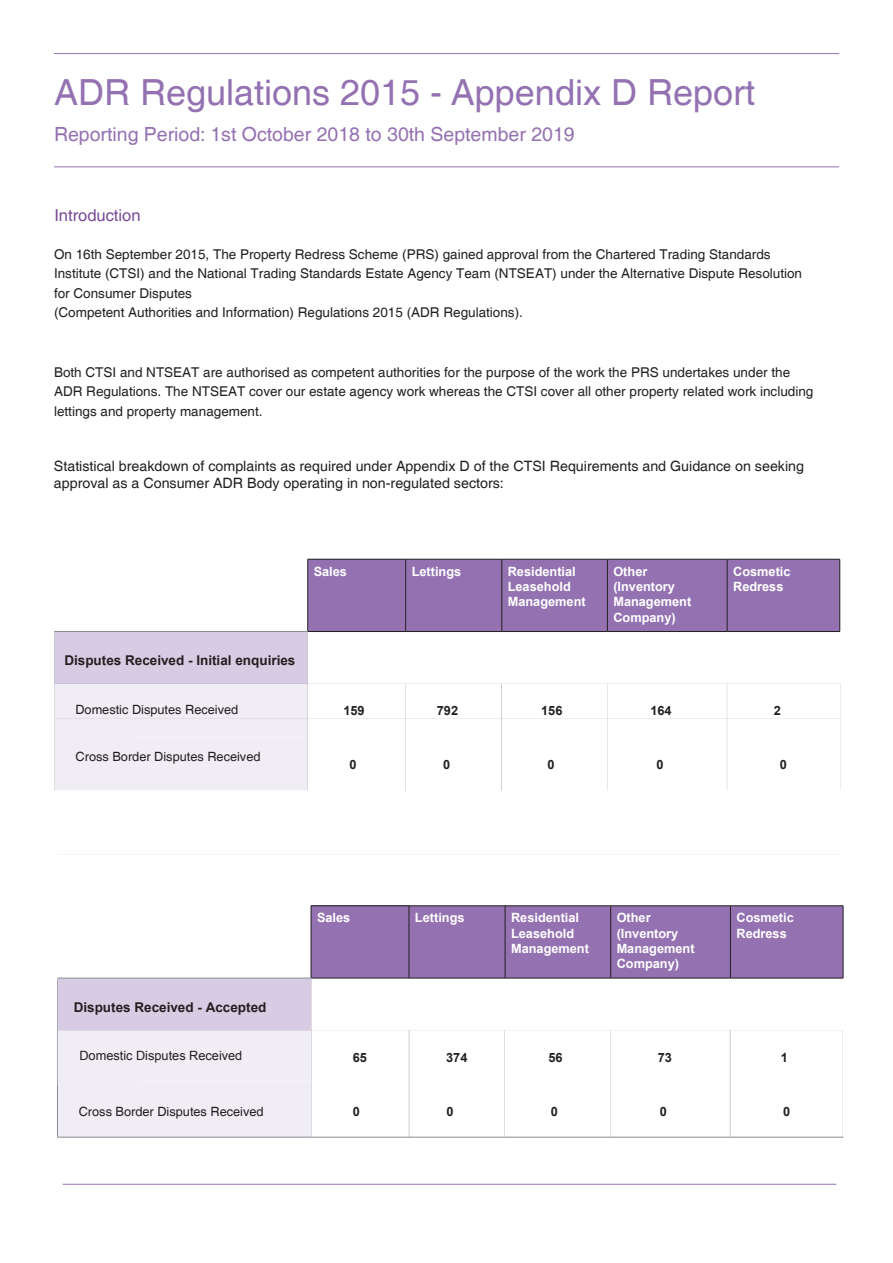
<style>
.page{position:relative;width:893px;height:1263px;background:#fff}
.page>*{position:absolute;margin:0;border:0;box-sizing:border-box;transform-origin:0 0}
.t1{font:36px "Helvetica";color:#9472b2}
.t2{font:19.5px "Helvetica";color:#9472b2}
.t3{font:16.5px "Helvetica";color:#794a97}
.t4{font:14.25px/17.1px "Helvetica";color:#231f20}
.t5{font:13.5px/19.5px "Helvetica";color:#231f20}
.t6{font:700 13.5px "Arial";color:#231f20}
.t7{font:700 12.75px/15.3px "Arial";color:#fff}
.t8{font:12.75px "Helvetica";color:#231f20}
.t9{font:700 12.75px "Arial";color:#231f20}
.t10{font:12.75px "Arial";color:#231f20}
</style>
<div class="page">
<hr style="left:405px;top:684px;width:1px;height:107px;background:#888d93">
<hr style="left:501px;top:684px;width:1px;height:107px;background:#888d93">
<hr style="left:607px;top:684px;width:1px;height:106px;background:#888d93">
<hr style="left:54px;top:53px;width:785px;height:1px;background:#9472b2">
<hr style="left:54px;top:166px;width:785px;height:1px;background:#9472b2">
<div style="left:308px;top:559px;width:98px;height:72px;background:#9472b2"></div>
<div style="left:406px;top:560px;width:433px;height:71px;background:#9472b2"></div>
<svg style="left:54px;top:632px;width:253px;height:104px;background:#e3dcec"></svg>
<svg style="left:55px;top:737px;width:553px;height:53px"></svg>
<hr style="left:308px;top:559px;width:98px;height:1px;background:#231f20">
<hr style="left:307px;top:559px;width:1px;height:72px;background:#231f20">
<hr style="left:406px;top:559px;width:96px;height:1px;background:#231f20">
<hr style="left:405px;top:559px;width:1px;height:72px;background:#231f20">
<hr style="left:502px;top:559px;width:105px;height:1px;background:#231f20">
<hr style="left:501px;top:559px;width:1px;height:72px;background:#231f20">
<hr style="left:607px;top:559px;width:120px;height:1px;background:#231f20">
<hr style="left:607px;top:559px;width:1px;height:72px;background:#231f20">
<hr style="left:727px;top:559px;width:113px;height:1px;background:#231f20">
<hr style="left:839px;top:559px;width:1px;height:72px;background:#231f20">
<hr style="left:308px;top:631px;width:98px;height:1px;background:#231f20">
<hr style="left:406px;top:631px;width:96px;height:1px;background:#231f20">
<hr style="left:502px;top:631px;width:105px;height:1px;background:#231f20">
<hr style="left:607px;top:631px;width:120px;height:1px;background:#231f20">
<hr style="left:727px;top:631px;width:113px;height:1px;background:#231f20">
<hr style="left:54px;top:634px;width:1px;height:156px;background:#888d93">
<hr style="left:307px;top:631px;width:1px;height:159px;background:#888d93">
<hr style="left:55px;top:736px;width:785px;height:1px;background:#888d93">
<hr style="left:54px;top:631px;width:254px;height:1px;background:#888d93">
<hr style="left:56px;top:684px;width:784px;height:1px;background:#888d93">
<div style="left:311px;top:906px;width:98px;height:72px;background:#9472b2"></div>
<div style="left:410px;top:906px;width:433px;height:72px;background:#9472b2"></div>
<svg style="left:58px;top:979px;width:253px;height:102px;background:#e3dcec"></svg>
<svg style="left:58px;top:1082px;width:784px;height:55px"></svg>
<hr style="left:311px;top:905px;width:98px;height:1px;background:#231f20">
<hr style="left:311px;top:906px;width:1px;height:72px;background:#231f20">
<hr style="left:409px;top:905px;width:96px;height:1px;background:#231f20">
<hr style="left:409px;top:906px;width:1px;height:72px;background:#231f20">
<hr style="left:505px;top:905px;width:106px;height:1px;background:#231f20">
<hr style="left:505px;top:906px;width:1px;height:72px;background:#231f20">
<hr style="left:611px;top:905px;width:119px;height:1px;background:#231f20">
<hr style="left:610px;top:906px;width:1px;height:72px;background:#231f20">
<hr style="left:730px;top:905px;width:113px;height:1px;background:#231f20">
<hr style="left:730px;top:906px;width:1px;height:72px;background:#231f20">
<hr style="left:843px;top:906px;width:1px;height:72px;background:#231f20">
<hr style="left:311px;top:978px;width:98px;height:1px;background:#231f20">
<hr style="left:409px;top:978px;width:96px;height:1px;background:#231f20">
<hr style="left:505px;top:978px;width:106px;height:1px;background:#231f20">
<hr style="left:611px;top:978px;width:119px;height:1px;background:#231f20">
<hr style="left:730px;top:978px;width:113px;height:1px;background:#231f20">
<hr style="left:57px;top:979px;width:1px;height:108px;background:#888d93">
<hr style="left:57px;top:1085px;width:1px;height:52px;background:#888d93">
<hr style="left:58px;top:1081px;width:785px;height:1px;background:#888d93">
<hr style="left:57px;top:1137px;width:254px;height:1px;background:#888d93">
<hr style="left:311px;top:1137px;width:98px;height:1px;background:#888d93">
<hr style="left:409px;top:1137px;width:96px;height:1px;background:#888d93">
<hr style="left:505px;top:1137px;width:106px;height:1px;background:#888d93">
<hr style="left:611px;top:1137px;width:119px;height:1px;background:#888d93">
<hr style="left:730px;top:1137px;width:113px;height:1px;background:#888d93">
<hr style="left:57px;top:978px;width:254px;height:1px;background:#888d93">
<hr style="left:64px;top:1030px;width:779px;height:1px;background:#888d93">
<hr style="left:730px;top:1030px;width:1px;height:107px;background:#888d93">
<hr style="left:610px;top:1030px;width:1px;height:107px;background:#888d93">
<hr style="left:504px;top:1030px;width:1px;height:107px;background:#888d93">
<hr style="left:409px;top:1030px;width:1px;height:107px;background:#888d93">
<hr style="left:842px;top:1030px;width:1px;height:107px;background:#888d93">
<hr style="left:311px;top:977px;width:1px;height:160px;background:#888d93">
<hr style="left:840px;top:683px;width:1px;height:107px;background:#888d93">
<hr style="left:727px;top:684px;width:1px;height:106px;background:#888d93">
<hr style="left:727px;top:559px;width:1px;height:72px;background:#231f20">
<hr style="left:55px;top:790px;width:785px;height:1px;background:#888d93">
<hr style="left:63px;top:1184px;width:773px;height:1px;background:#9472b2">
<p class="t1" style="left:54px;top:72px;width:703px">ADR Regulations 2015 - Appendix D Report</p>
<p class="t2" style="left:54px;top:123px;width:522px">Reporting Period: 1st October 2018 to 30th September 2019</p>
<p class="t3" style="left:54px;top:205px;width:88px">Introduction</p>
<p class="t5" style="left:54px;top:245px;width:750px">On 16th September 2015, The Property Redress Scheme (PRS) gained approval from the Chartered Trading Standards Institute (CTSI) and the National Trading Standards Estate Agency Team (NTSEAT) under the Alternative Dispute Resolution for Consumer Disputes<br>(Competent Authorities and Information) Regulations 2015 (ADR Regulations).</p>
<p class="t5" style="left:54px;top:363px;width:761px">Both CTSI and NTSEAT are authorised as competent authorities for the purpose of the work the PRS undertakes under the<br>ADR Regulations. The NTSEAT cover our estate agency work whereas the CTSI cover all other property related work including lettings and property management.</p>
<p class="t4" style="left:54px;top:458px;width:752px">Statistical breakdown of complaints as required under Appendix D of the CTSI Requirements and Guidance on seeking approval as a Consumer ADR Body operating in non-regulated sectors:</p>
<p class="t6" style="left:64px;top:651px;width:233px">Disputes Received - Initial enquiries</p>
<p class="t8" style="left:75px;top:702px;width:164px">Domestic Disputes Received</p>
<p class="t8" style="left:76px;top:749px;width:186px">Cross Border Disputes Received</p>
<p class="t7" style="left:314px;top:564px;width:35px">Sales</p>
<p class="t7" style="left:412px;top:564px;width:51px">Lettings</p>
<p class="t7" style="left:508px;top:564px;width:79px">Residential<br>Leasehold<br>Management</p>
<p class="t7" style="left:613px;top:564px;width:79px">Other (Inventory<br>Management<br>Company)</p>
<p class="t7" style="left:733px;top:564px;width:59px">Cosmetic<br>Redress</p>
<p class="t9" style="left:343px;top:702px;width:23px">159</p>
<p class="t9" style="left:437px;top:702px;width:23px">792</p>
<p class="t9" style="left:541px;top:702px;width:23px">156</p>
<p class="t9" style="left:650px;top:702px;width:23px">164</p>
<p class="t9" style="left:774px;top:702px;width:9px">2</p>
<p class="t9" style="left:350px;top:756px;width:9px">0</p>
<p class="t9" style="left:443px;top:756px;width:9px">0</p>
<p class="t9" style="left:547px;top:756px;width:9px">0</p>
<p class="t9" style="left:657px;top:756px;width:9px">0</p>
<p class="t9" style="left:780px;top:756px;width:9px">0</p>
<p class="t6" style="left:74px;top:998px;width:194px">Disputes Received - Accepted</p>
<p class="t7" style="left:317px;top:910px;width:35px">Sales</p>
<p class="t7" style="left:415px;top:910px;width:51px">Lettings</p>
<p class="t7" style="left:511px;top:910px;width:79px">Residential<br>Leasehold<br>Management</p>
<p class="t7" style="left:617px;top:910px;width:79px">Other (Inventory<br>Management<br>Company)</p>
<p class="t7" style="left:736px;top:910px;width:59px">Cosmetic<br>Redress</p>
<p class="t10" style="left:79px;top:1047px;width:164px">Domestic Disputes Received</p>
<p class="t9" style="left:353px;top:1049px;width:16px">65</p>
<p class="t9" style="left:446px;top:1049px;width:23px">374</p>
<p class="t9" style="left:548px;top:1049px;width:16px">56</p>
<p class="t9" style="left:658px;top:1049px;width:16px">73</p>
<p class="t9" style="left:781px;top:1049px;width:9px">1</p>
<p class="t8" style="left:79px;top:1104px;width:186px">Cross Border Disputes Received</p>
<p class="t9" style="left:353px;top:1103px;width:9px">0</p>
<p class="t9" style="left:446px;top:1103px;width:9px">0</p>
<p class="t9" style="left:551px;top:1103px;width:9px">0</p>
<p class="t9" style="left:660px;top:1103px;width:9px">0</p>
<p class="t9" style="left:783px;top:1103px;width:9px">0</p>
</div>
